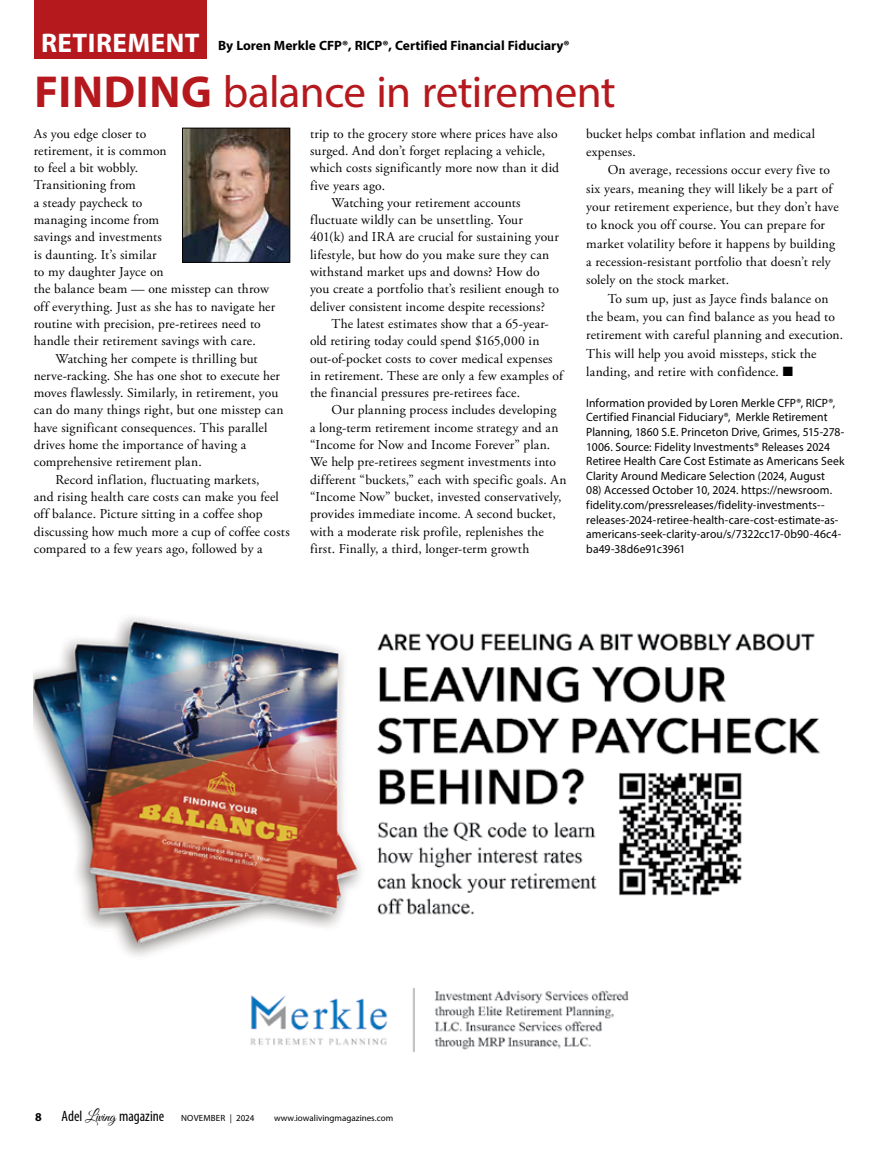
<style>
.page{position:relative;width:878px;height:1161px;background:#fff}
.page>*{position:absolute;margin:0;border:0;box-sizing:border-box;transform-origin:0 0}
.t1{font:45px "Myriad Pro";letter-spacing:-.015em;color:#b5191e}
.t2{font:700 27px "Myriad Pro";letter-spacing:.02em;color:#fff}
.t3{font:condensed 15px "Myriad Pro";color:#000}
.t4{font:13.5px/17.2px "Adobe Garamond Pro";letter-spacing:.01em;color:#000}
.t5{font:700 13.5px "Myriad Pro";color:#000}
.t6{font:12px/14.5px "Myriad Pro";letter-spacing:.005em;color:#000}
.t7{font:700 12px "Myriad Pro";color:#000}
.t8{font:9px "Myriad Pro";color:#000}
.t9{font:9px "Myriad Pro";letter-spacing:.02em;color:#000}
.s1{font-weight:700}
.s2{font-family:"Great Vibes";font-stretch:normal}
</style>
<div class="page">
<div style="left:34px;top:0;width:173px;height:59px;background:#b5191e"></div>
<img style="left:184px;top:130px;width:104px;height:131px">
<div style="left:182px;top:128px;width:108px;height:135px;border:1px solid #000"></div>
<img style="left:34px;top:617px;width:786px;height:435px">
<h2 class="t2" style="left:41px;top:25px;width:160px">RETIREMENT</h2>
<h1 class="t1" style="left:35px;top:64px;width:582px"><span class="s1">FINDING</span> balance in retirement</h1>
<p class="t5" style="left:218px;top:37px;width:353px">By Loren Merkle CFP®, RICP®, Certified Financial Fiduciary®</p>
<p class="t4" style="left:34px;top:125px;width:243px">As you edge closer to<br>retirement, it is common<br>to feel a bit wobbly.<br>Transitioning from<br>a steady paycheck to<br>managing income from<br>savings and investments<br>is daunting. It’s similar<br>to my daughter Jayce on<br>the balance beam — one misstep can throw off everything. Just as she has to navigate her routine with precision, pre-retirees need to handle their retirement savings with care.</p>
<p class="t4" style="left:55px;top:350px;width:204px">Watching her compete is thrilling but</p>
<p class="t4" style="left:34px;top:367px;width:248px">nerve-racking. She has one shot to execute her</p>
<p class="t4" style="left:34px;top:385px;width:246px">moves flawlessly. Similarly, in retirement, you</p>
<p class="t4" style="left:34px;top:402px;width:251px">can do many things right, but one misstep can</p>
<p class="t4" style="left:34px;top:419px;width:235px">have significant consequences. This parallel</p>
<p class="t4" style="left:34px;top:437px;width:214px">drives home the importance of having a</p>
<p class="t4" style="left:34px;top:454px;width:169px">comprehensive retirement plan.</p>
<p class="t4" style="left:55px;top:471px;width:206px">Record inflation, fluctuating markets,</p>
<p class="t4" style="left:34px;top:489px;width:247px">and rising health care costs can make you feel</p>
<p class="t4" style="left:34px;top:506px;width:230px">off balance. Picture sitting in a coffee shop</p>
<p class="t4" style="left:34px;top:523px;width:257px">discussing how much more a cup of coffee costs</p>
<p class="t4" style="left:34px;top:540px;width:230px">compared to a few years ago, followed by a</p>
<p class="t4" style="left:310px;top:125px;width:249px">trip to the grocery store where prices have also</p>
<p class="t4" style="left:310px;top:142px;width:237px">surged. And don’t forget replacing a vehicle,</p>
<p class="t4" style="left:310px;top:160px;width:251px">which costs significantly more now than it did</p>
<p class="t4" style="left:310px;top:177px;width:77px">five years ago.</p>
<p class="t4" style="left:331px;top:194px;width:190px">Watching your retirement accounts</p>
<p class="t4" style="left:310px;top:212px;width:214px">fluctuate wildly can be unsettling. Your</p>
<p class="t4" style="left:310px;top:229px;width:250px">401(k) and IRA are crucial for sustaining your</p>
<p class="t4" style="left:310px;top:246px;width:241px">lifestyle, but how do you make sure they can</p>
<p class="t4" style="left:310px;top:264px;width:231px">withstand market ups and downs? How do</p>
<p class="t4" style="left:310px;top:281px;width:250px">you create a portfolio that’s resilient enough to</p>
<p class="t4" style="left:310px;top:298px;width:236px">deliver consistent income despite recessions?</p>
<p class="t4" style="left:331px;top:316px;width:219px">The latest estimates show that a 65-year-</p>
<p class="t4" style="left:310px;top:333px;width:231px">old retiring today could spend $165,000 in</p>
<p class="t4" style="left:310px;top:350px;width:244px">out-of-pocket costs to cover medical expenses</p>
<p class="t4" style="left:310px;top:367px;width:254px">in retirement. These are only a few examples of</p>
<p class="t4" style="left:310px;top:385px;width:211px">the financial pressures pre-retirees face.</p>
<p class="t4" style="left:331px;top:402px;width:226px">Our planning process includes developing</p>
<p class="t4" style="left:310px;top:419px;width:250px">a long-term retirement income strategy and an</p>
<p class="t4" style="left:310px;top:437px;width:242px">“Income for Now and Income Forever” plan.</p>
<p class="t4" style="left:310px;top:454px;width:247px">We help pre-retirees segment investments into</p>
<p class="t4" style="left:310px;top:471px;width:258px">different “buckets,” each with specific goals. An</p>
<p class="t4" style="left:310px;top:489px;width:253px">“Income Now” bucket, invested conservatively,</p>
<p class="t4" style="left:310px;top:506px;width:247px">provides immediate income. A second bucket,</p>
<p class="t4" style="left:310px;top:523px;width:235px">with a moderate risk profile, replenishes the</p>
<p class="t4" style="left:310px;top:541px;width:221px">first. Finally, a third, longer-term growth</p>
<p class="t4" style="left:586px;top:125px;width:230px;line-height:18.3px">bucket helps combat inflation and medical expenses.</p>
<p class="t4" style="left:586px;top:161px;width:254px;line-height:18.3px;text-indent:22px">On average, recessions occur every five to six years, meaning they will likely be a part of your retirement experience, but they don’t have to knock you off course. You can prepare for market volatility before it happens by building a recession-resistant portfolio that doesn’t rely solely on the stock market.</p>
<p class="t4" style="left:586px;top:290px;width:258px;line-height:18.3px;text-indent:22px">To sum up, just as Jayce finds balance on the beam, you can find balance as you head to retirement with careful planning and execution.<br>This will help you avoid missteps, stick the landing, and retire with confidence. ■</p>
<p class="t6" style="left:586px;top:395px;width:260px">Information provided by Loren Merkle CFP®, RICP®, Certified Financial Fiduciary®, Merkle Retirement Planning, 1860 S.E. Princeton Drive, Grimes, 515-278- 1006. Source: Fidelity Investments® Releases 2024<br>Retiree Health Care Cost Estimate as Americans Seek Clarity Around Medicare Selection (2024, August</p>
<p class="t6" style="left:586px;top:483px;width:256px">08) Accessed October 10, 2024. https://newsroom. fidelity.com/pressreleases/fidelity-investments-- releases-2024-retiree-health-care-cost-estimate-as&shy;americans-seek-clarity-arou/s/7322cc17-0b90-46c4- ba49-38d6e91c3961</p>
<p class="t7" style="left:35px;top:1109px;width:8px">8</p>
<p class="t3" style="left:61px;top:1107px;width:104px">Adel <span class="s2">Living</span> magazine</p>
<p class="t9" style="left:181px;top:1113px;width:75px">NOVEMBER | 2024</p>
<p class="t8" style="left:274px;top:1113px;width:121px">www.iowalivingmagazines.com</p>
</div>
